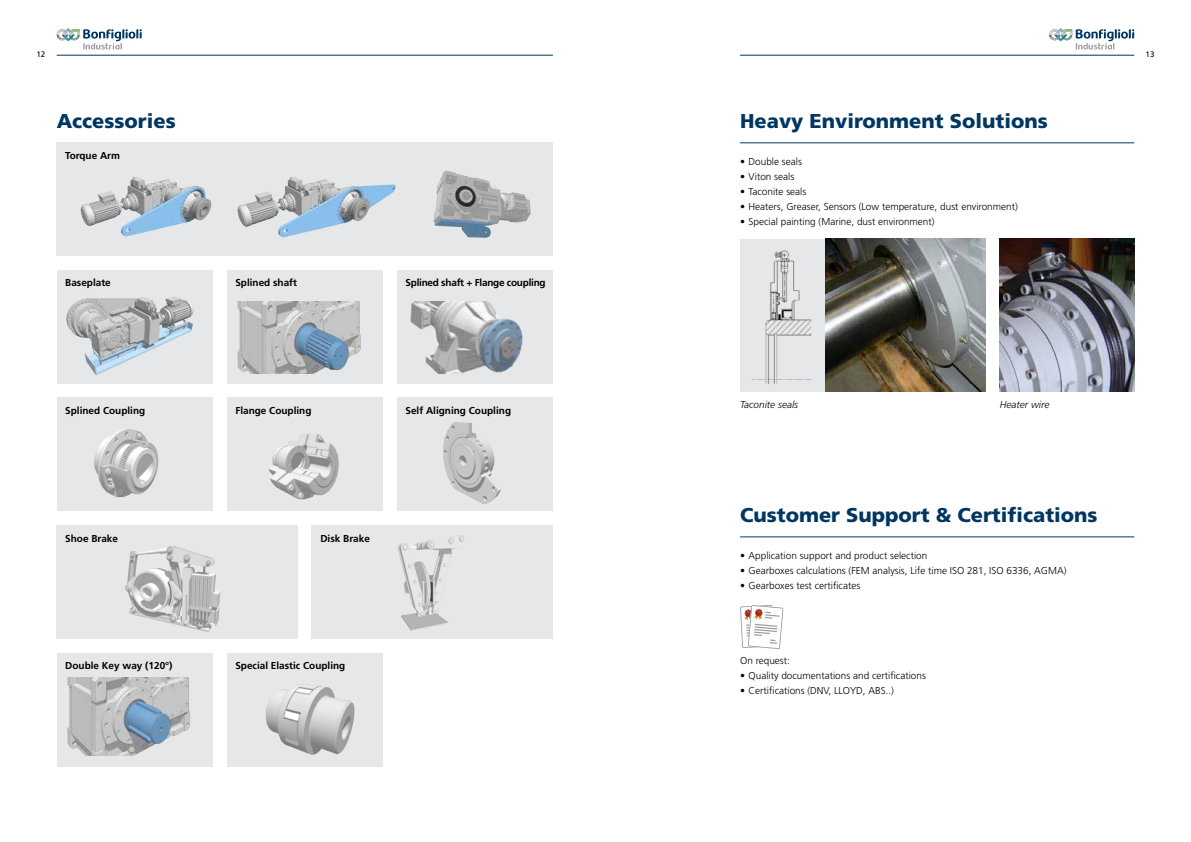
<style>
.page{position:relative;width:1191px;height:842px;background:#fff}
.page>*{position:absolute;margin:0;border:0;box-sizing:border-box;transform-origin:0 0}
.t1{font:900 20px "Frutiger";color:#003761}
.t2{font:300 10px "Frutiger";color:#000}
.t3{font:700 10px "Frutiger";color:#000}
.t4{font:700 10px "Frutiger";letter-spacing:-.025em;color:#000}
.t5{font:italic 300 10px "Frutiger";color:#000}
.t6{font:8px "Frutiger";color:#000}
</style>
<div class="page">
<hr style="left:740px;top:55px;width:394px;height:1px;background:#003761">
<svg style="left:1049px;top:28px;width:85px;height:22px"></svg>
<hr style="left:57px;top:55px;width:496px;height:1px;background:#003761">
<svg style="left:57px;top:28px;width:85px;height:22px"></svg>
<div style="left:57px;top:143px;width:496px;height:113px;background:#e6e7e8"></div>
<hr style="left:740px;top:143px;width:394px;height:1px;background:#003761">
<hr style="left:740px;top:537px;width:394px;height:1px;background:#003761">
<div style="left:57px;top:525px;width:241px;height:114px;background:#e6e7e8"></div>
<div style="left:312px;top:525px;width:241px;height:114px;background:#e6e7e8"></div>
<img style="left:397px;top:535px;width:67px;height:96px">
<img style="left:125px;top:546px;width:96px;height:86px">
<div style="left:57px;top:398px;width:156px;height:113px;background:#e6e7e8"></div>
<div style="left:57px;top:653px;width:156px;height:113px;background:#e6e7e8"></div>
<img style="left:94px;top:429px;width:65px;height:69px">
<div style="left:227px;top:398px;width:156px;height:113px;background:#e6e7e8"></div>
<div style="left:227px;top:653px;width:156px;height:113px;background:#e6e7e8"></div>
<div style="left:397px;top:398px;width:156px;height:113px;background:#e6e7e8"></div>
<img style="left:443px;top:422px;width:58px;height:82px">
<img style="left:268px;top:434px;width:71px;height:66px">
<div style="left:57px;top:270px;width:156px;height:113px;background:#e6e7e8"></div>
<img style="left:66px;top:297px;width:128px;height:79px">
<div style="left:227px;top:270px;width:156px;height:113px;background:#e6e7e8"></div>
<img style="left:237px;top:301px;width:124px;height:73px">
<div style="left:397px;top:270px;width:156px;height:113px;background:#e6e7e8"></div>
<img style="left:410px;top:301px;width:113px;height:73px">
<img style="left:433px;top:170px;width:98px;height:68px">
<img style="left:237px;top:177px;width:159px;height:61px">
<img style="left:80px;top:177px;width:132px;height:60px">
<svg style="left:740px;top:605px;width:43px;height:44px"></svg>
<div style="left:740px;top:239px;width:245px;height:152px;background:#e6e7e8"></div>
<img style="left:825px;top:239px;width:160px;height:152px">
<img style="left:751px;top:250px;width:61px;height:135px">
<img style="left:1000px;top:239px;width:134px;height:152px">
<img style="left:265px;top:684px;width:90px;height:71px">
<img style="left:67px;top:678px;width:123px;height:77px">
<p class="t6" style="left:36px;top:50px;width:10px">12</p>
<p class="t6" style="left:1145px;top:50px;width:10px">13</p>
<h1 class="t1" style="left:57px;top:109px;width:120px">Accessories</h1>
<h1 class="t1" style="left:740px;top:109px;width:309px">Heavy Environment Solutions</h1>
<p class="t3" style="left:65px;top:149px;width:56px">Torque Arm</p>
<p class="t3" style="left:65px;top:277px;width:47px">Baseplate</p>
<p class="t3" style="left:235px;top:277px;width:63px">Splined shaft</p>
<p class="t4" style="left:405px;top:277px;width:142px">Splined shaft + Flange coupling</p>
<p class="t3" style="left:65px;top:405px;width:82px">Splined Coupling</p>
<p class="t3" style="left:235px;top:405px;width:78px">Flange Coupling</p>
<p class="t3" style="left:405px;top:405px;width:107px">Self Aligning Coupling</p>
<p class="t3" style="left:65px;top:532px;width:54px">Shoe Brake</p>
<p class="t3" style="left:320px;top:532px;width:51px">Disk Brake</p>
<p class="t3" style="left:65px;top:660px;width:109px">Double Key way (120°)</p>
<p class="t3" style="left:235px;top:660px;width:112px">Special Elastic Coupling</p>
<p class="t2" style="left:740px;top:155px;width:63px">• Double seals</p>
<p class="t2" style="left:740px;top:170px;width:56px">• Viton seals</p>
<p class="t2" style="left:740px;top:185px;width:68px">• Taconite seals</p>
<p class="t2" style="left:740px;top:200px;width:279px">• Heaters, Greaser, Sensors (Low temperature, dust environment)</p>
<p class="t2" style="left:740px;top:215px;width:196px">• Special painting (Marine, dust environment)</p>
<p class="t5" style="left:740px;top:398px;width:59px">Taconite seals</p>
<p class="t5" style="left:1000px;top:398px;width:51px">Heater wire</p>
<h1 class="t1" style="left:740px;top:503px;width:359px">Customer Support &amp; Certifications</h1>
<p class="t2" style="left:740px;top:549px;width:189px">• Application support and product selection</p>
<p class="t2" style="left:740px;top:564px;width:328px">• Gearboxes calculations (FEM analysis, Life time ISO 281, ISO 6336, AGMA)</p>
<p class="t2" style="left:740px;top:579px;width:122px">• Gearboxes test certificates</p>
<p class="t2" style="left:740px;top:654px;width:51px">On request:</p>
<p class="t2" style="left:740px;top:669px;width:187px">• Quality documentations and certifications</p>
<p class="t2" style="left:740px;top:684px;width:155px">• Certifications (DNV, LLOYD, ABS..)</p>
</div>
